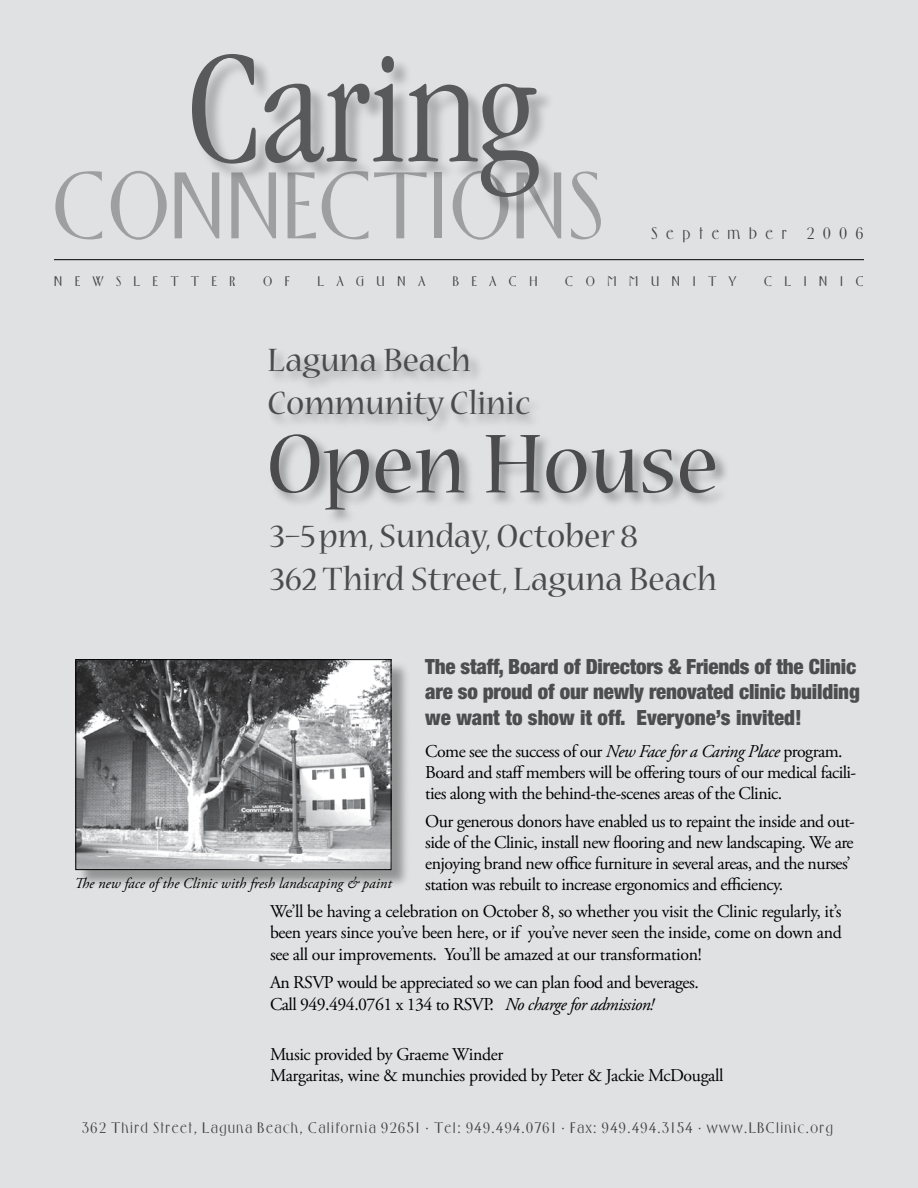
<style>
.page{position:relative;width:918px;height:1188px;background:#e0e1e2}
.page>*{position:absolute;margin:0;border:0;box-sizing:border-box;transform-origin:0 0}
.t1{font:102px "Foster";color:#9d9fa1}
.t2{font:93px "Nueva Std";color:#4b4b4d}
.t3{font:36px/43.2px "Nueva Std";color:#4b4b4d}
.t4{font:900 condensed 21px/25.5px "Helvetica Neue LT Std";letter-spacing:-.01em;color:#4c4d4f}
.t5{font:18px/21px "Adobe Garamond Pro";letter-spacing:-.03em;color:#000}
.t6{font:18px "Foster";letter-spacing:.47em;color:#414142}
.t7{font:16.5px "Foster";letter-spacing:.08em;color:#414142}
.t8{font:italic 15px "Adobe Garamond Pro";letter-spacing:.005em;color:#000}
.t9{font:15px "Foster";letter-spacing:.835em;color:#414142}
.s1{font-style:italic}
</style>
<div class="page">
<div style="left:194px;top:55px;width:365px;height:162px;background:#000;opacity:.24"></div>
<svg style="left:192px;top:54px;width:347px;height:143px"></svg>
<hr style="left:54px;top:259px;width:810px;height:1px;background:#000">
<div style="left:77px;top:661px;width:335px;height:229px;background:#000;opacity:.35"></div>
<img style="left:77px;top:661px;width:313px;height:207px">
<div style="left:75px;top:659px;width:317px;height:211px;border:1px solid #000"></div>
<div style="left:267px;top:432px;width:464px;height:94px;background:#000;opacity:.35"></div>
<div style="left:266px;top:344px;width:279px;height:92px;background:#000;opacity:.35"></div>
<h1 class="t1" style="left:53px;top:153px;width:553px">CONNEcTIONS</h1>
<p class="t6" style="left:652px;top:224px;width:214px">September 2006</p>
<p class="t9" style="left:54px;top:273px;width:183px">NEWSLETTER</p>
<p class="t9" style="left:263px;top:273px;width:28px">O F</p>
<p class="t9" style="left:318px;top:273px;width:109px">LAGUNA</p>
<p class="t9" style="left:453px;top:273px;width:87px">BEACH</p>
<p class="t9" style="left:565px;top:273px;width:173px">COMMUNITY</p>
<p class="t9" style="left:764px;top:273px;width:101px">CLINIC</p>
<h3 class="t3" style="left:268px;top:340px;width:264px">Laguna Beach<br>Community Clinic</h3>
<h2 class="t2" style="left:266px;top:422px;width:454px">Open House</h2>
<h3 class="t3" style="left:270px;top:516px;width:448px">3–5pm, Sunday, October 8<br>362 Third Street, Laguna Beach</h3>
<p class="t4" style="left:425px;top:653px;width:436px">The staff, Board of Directors &amp; Friends of the Clinic are so proud of our newly renovated clinic building we want to show it off. Everyone’s invited!</p>
<p class="t5" style="left:425px;top:742px;width:433px">Come see the success of our <span class="s1">New Face for a Caring Place</span> program.<br>Board and staff members will be offering tours of our medical facili&shy;ties along with the behind-the-scenes areas of the Clinic.</p>
<p class="t5" style="left:425px;top:811px;width:431px">Our generous donors have enabled us to repaint the inside and out&shy;side of the Clinic, install new flooring and new landscaping. We are enjoying brand new office furniture in several areas, and the nurses’ station was rebuilt to increase ergonomics and efficiency.</p>
<p class="t5" style="left:270px;top:902px;width:573px;text-align:justify">We’ll be having a celebration on October 8, so whether you visit the Clinic regularly, it’s been years since you’ve been here, or if you’ve never seen the inside, come on down and see all our improvements. You’ll be amazed at our transformation!</p>
<p class="t5" style="left:270px;top:972px;width:430px;line-height:22px">An RSVP would be appreciated so we can plan food and beverages.<br>Call 949.494.0761 x 134 to RSVP. <span class="s1">No charge for admission!</span></p>
<p class="t8" style="left:74px;top:874px;width:319px">The new face of the Clinic with fresh landscaping &amp; paint</p>
<p class="t5" style="left:270px;top:1045px;width:455px">Music provided by Graeme Winder<br>Margaritas, wine &amp; munchies provided by Peter &amp; Jackie McDougall</p>
<p class="t7" style="left:82px;top:1119px;width:752px">362 Third Street, Laguna Beach, California 92651 · Tel: 949.494.0761 · Fax: 949.494.3154 · www.LBClinic.org</p>
</div>
